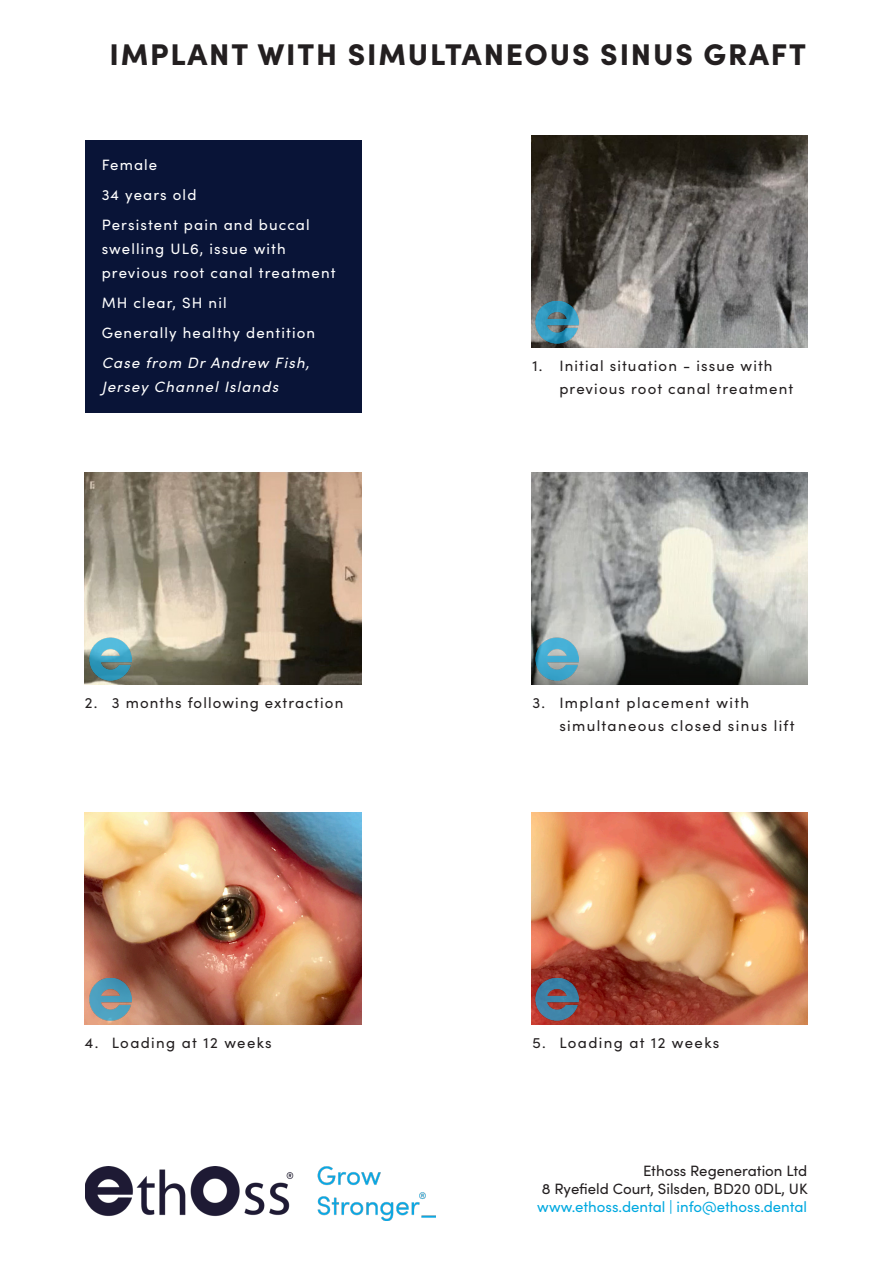
<style>
.page{position:relative;width:893px;height:1263px;background:#fff}
.page>*{position:absolute;margin:0;border:0;box-sizing:border-box;transform-origin:0 0}
.t1{font:900 30px "Sofia Pro";letter-spacing:.06em;color:#231f20}
.t2{font:15px/22.5px "Sofia Pro";letter-spacing:.075em;color:#231f20}
.t3{font:15px/24px "Sofia Pro";letter-spacing:.075em;color:#fff}
.t4{font:15px "Sofia Pro";color:#231f20}
.t5{font:italic 15px/24px "Sofia Pro";letter-spacing:.075em;color:#fff}
.t6{font:15px "Sofia Pro";color:#00a9e0}
</style>
<div class="page">
<img style="left:85px;top:812px;width:276px;height:213px">
<img style="left:531px;top:135px;width:277px;height:213px">
<img style="left:531px;top:812px;width:277px;height:213px">
<img style="left:531px;top:472px;width:277px;height:213px">
<img style="left:85px;top:472px;width:276px;height:213px">
<div style="left:85px;top:140px;width:276px;height:272px;background:#091437"></div>
<img style="left:85px;top:1167px;width:351px;height:53px">
<img style="left:536px;top:301px;width:42px;height:43px">
<img style="left:89px;top:638px;width:43px;height:42px">
<img style="left:536px;top:638px;width:42px;height:42px">
<img style="left:89px;top:978px;width:43px;height:42px">
<img style="left:536px;top:978px;width:42px;height:42px">
<p class="t1" style="left:109px;top:31px;width:698px">IMPLANT WITH SIMULTANEOUS SINUS GRAFT</p>
<p class="t3" style="left:102px;top:152px;width:57px">Female</p>
<p class="t3" style="left:102px;top:182px;width:96px">34 years old</p>
<p class="t3" style="left:102px;top:212px;width:235px">Persistent pain and buccal swelling UL6, issue with previous root canal treatment</p>
<p class="t3" style="left:102px;top:290px;width:126px">MH clear, SH nil</p>
<p class="t3" style="left:102px;top:320px;width:215px">Generally healthy dentition</p>
<p class="t5" style="left:102px;top:350px;width:209px">Case from Dr Andrew Fish,<br>Jersey Channel Islands</p>
<p class="t2" style="left:559px;top:354px;width:235px;text-indent:-27px">1. Initial situation - issue with previous root canal treatment</p>
<p class="t2" style="left:85px;top:691px;width:260px">2. 3 months following extraction</p>
<p class="t2" style="left:559px;top:691px;width:237px;text-indent:-27px">3. Implant placement with simultaneous closed sinus lift</p>
<p class="t2" style="left:85px;top:1031px;width:188px">4. Loading at 12 weeks</p>
<p class="t2" style="left:532px;top:1031px;width:188px">5. Loading at 12 weeks</p>
<p class="t4" style="left:643px;top:1159px;width:166px">Ethoss Regeneration Ltd</p>
<p class="t4" style="left:542px;top:1177px;width:267px">8 Ryefield Court, Silsden, BD20 0DL, UK</p>
<p class="t6" style="left:537px;top:1195px;width:271px">www.ethoss.dental | info@ethoss.dental</p>
</div>
